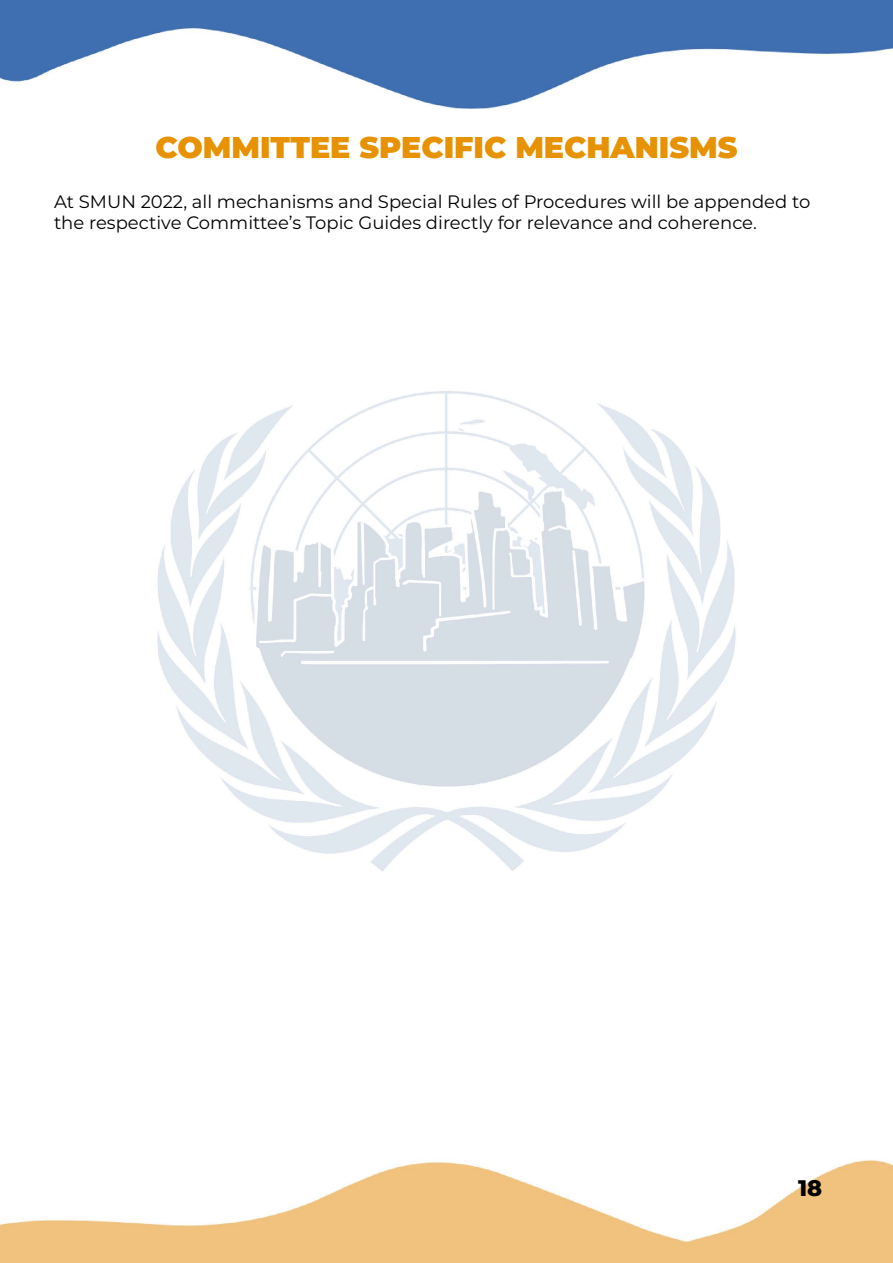
<style>
.page{position:relative;width:893px;height:1263px;background:#fff}
.page>*{position:absolute;margin:0;border:0;box-sizing:border-box;transform-origin:0 0}
.t1{font:900 30px "Montserrat";color:#e69203}
.t2{font:800 22.5px "Montserrat";color:#000}
.t3{font:18px/20.7px "Montserrat";color:#000}
</style>
<div class="page">
<img style="left:0;top:0;width:893px;height:1263px">
<h1 class="t1" style="left:156px;top:124px;width:583px">COMMITTEE SPECIFIC MECHANISMS</h1>
<p class="t3" style="left:54px;top:191px;width:758px">At SMUN 2022, all mechanisms and Special Rules of Procedures will be appended to the respective Committee’s Topic Guides directly for relevance and coherence.</p>
<p class="t2" style="left:798px;top:1171px;width:26px">18</p>
</div>
